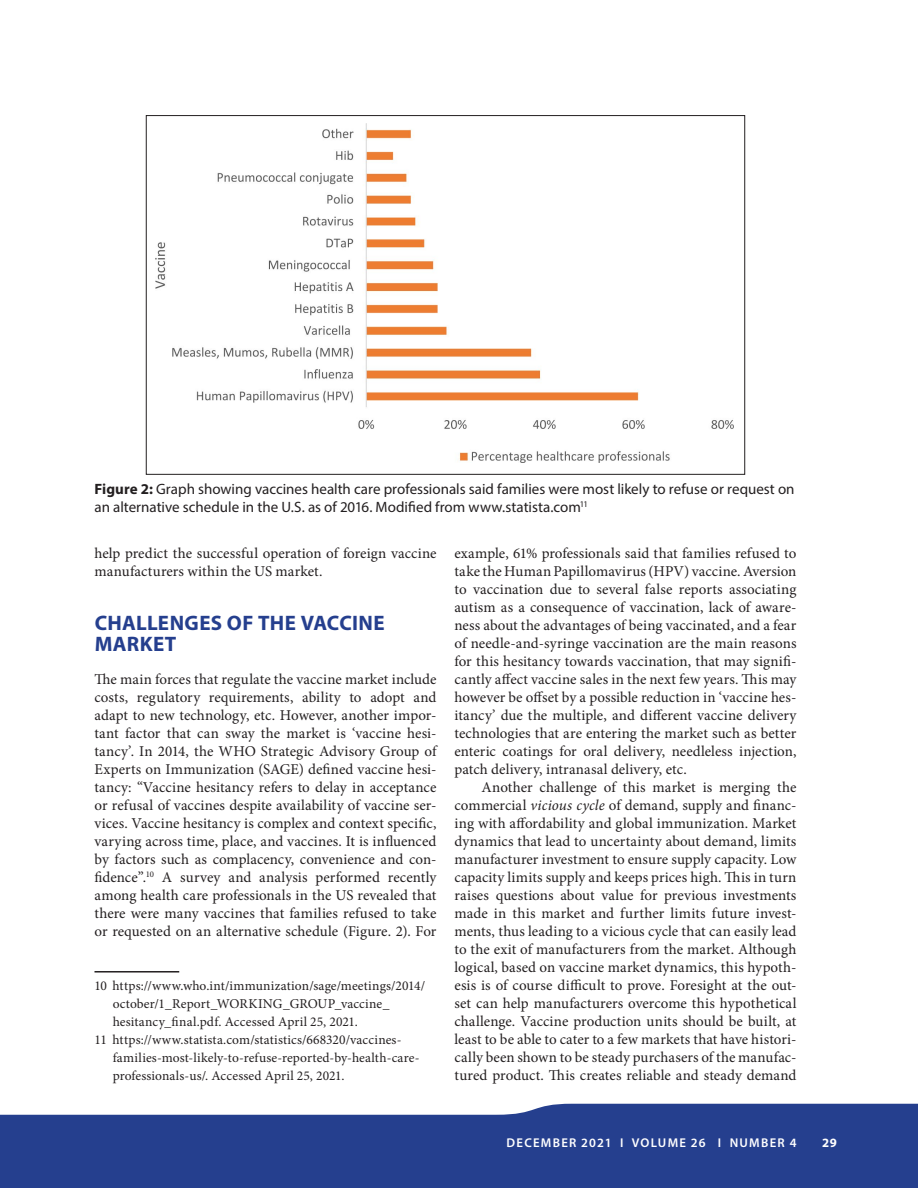
<style>
.page{position:relative;width:918px;height:1188px;background:#fff}
.page>*{position:absolute;margin:0;border:0;box-sizing:border-box;transform-origin:0 0}
.t1{font:700 21px/21px "Myriad Pro";letter-spacing:.015em;color:#253f8e}
.t2{font:15px/18px "Minion Pro";letter-spacing:.005em;color:#231f20;text-align:justify}
.t3{font:15px/18px "Myriad Pro";color:#231f20}
.t4{font:13.5px "Minion Pro";letter-spacing:.01em;color:#231f20}
.t5{font:600 12.75px "Myriad Pro";letter-spacing:.1em;color:#fff}
.t6{font:700 12.75px "Myriad Pro";color:#fff}
.s1{font-weight:700}
.s2{font-style:italic}
</style>
<div class="page">
<svg style="left:0;top:1104px;width:918px;height:84px;background:#354d96"></svg>
<hr style="left:94px;top:971px;width:85px;height:2px;background:#231f20">
<img style="left:156px;top:124px;width:578px;height:339px">
<p class="t3" style="left:94px;top:480px;width:702px"><span class="s1">FIGURE 2:</span> Graph showing vaccines health care professionals said families were most likely to refuse or request on an alternative schedule in the U.S. as of 2016. Modified from www.statista.com<sup>11</sup></p>
<p class="t2" style="left:94px;top:544px;width:344px">help predict the successful operation of foreign vaccine manufacturers within the US market.</p>
<h1 class="t1" style="left:95px;top:612px;width:292px">CHALLENGES OF THE VACCINE<br>MARKET</h1>
<p class="t2" style="left:94px;top:670px;width:344px">The main forces that regulate the vaccine market include costs, regulatory requirements, ability to adopt and adapt to new technology, etc. However, another impor&shy;tant factor that can sway the market is ‘vaccine hesi&shy;tancy’. In 2014, the WHO Strategic Advisory Group of Experts on Immunization (SAGE) defined vaccine hesi&shy;tancy: “Vaccine hesitancy refers to delay in acceptance or refusal of vaccines despite availability of vaccine ser&shy;vices. Vaccine hesitancy is complex and context specific, varying across time, place, and vaccines. It is influenced by factors such as complacency, convenience and con&shy;fidence”.<sup>10</sup> A survey and analysis performed recently among health care professionals in the US revealed that there were many vaccines that families refused to take or requested on an alternative schedule (Figure. 2). For</p>
<p class="t4" style="left:94px;top:977px;width:332px">10 https://www.who.int/immunization/sage/meetings/2014/</p>
<p class="t4" style="left:113px;top:995px;width:278px">october/1_Report_WORKING_GROUP_vaccine_</p>
<p class="t4" style="left:113px;top:1013px;width:247px">hesitancy_final.pdf. Accessed April 25, 2021.</p>
<p class="t4" style="left:94px;top:1031px;width:309px">11 https://www.statista.com/statistics/668320/vaccines-</p>
<p class="t4" style="left:113px;top:1049px;width:308px">families-most-likely-to-refuse-reported-by-health-care-</p>
<p class="t4" style="left:113px;top:1067px;width:233px">professionals-us/. Accessed April 25, 2021.</p>
<p class="t2" style="left:454px;top:544px;width:344px">example, 61% professionals said that families refused to take the Human Papillomavirus (HPV) vaccine. Aversion to vaccination due to several false reports associating autism as a consequence of vaccination, lack of aware&shy;ness about the advantages of being vaccinated, and a fear of needle-and-syringe vaccination are the main reasons for this hesitancy towards vaccination, that may signifi&shy;cantly affect vaccine sales in the next few years. This may however be offset by a possible reduction in ‘vaccine hes&shy;itancy’ due the multiple, and different vaccine delivery technologies that are entering the market such as better enteric coatings for oral delivery, needleless injection, patch delivery, intranasal delivery, etc.</p>
<p class="t2" style="left:454px;top:778px;width:344px;text-indent:27px">Another challenge of this market is merging the commercial <span class="s2">vicious cycle</span> of demand, supply and financ&shy;ing with affordability and global immunization. Market dynamics that lead to uncertainty about demand, limits manufacturer investment to ensure supply capacity. Low capacity limits supply and keeps prices high. This in turn raises questions about value for previous investments made in this market and further limits future invest&shy;ments, thus leading to a vicious cycle that can easily lead to the exit of manufacturers from the market. Although logical, based on vaccine market dynamics, this hypoth&shy;esis is of course difficult to prove. Foresight at the out&shy;set can help manufacturers overcome this hypothetical challenge. Vaccine production units should be built, at least to be able to cater to a few markets that have histori&shy;cally been shown to be steady purchasers of the manufac&shy;tured product. This creates reliable and steady demand</p>
<p class="t5" style="left:507px;top:1135px;width:291px">DECEMBER 2021 I VOLUME 26 I NUMBER 4</p>
<p class="t6" style="left:822px;top:1134px;width:16px">29</p>
</div>
